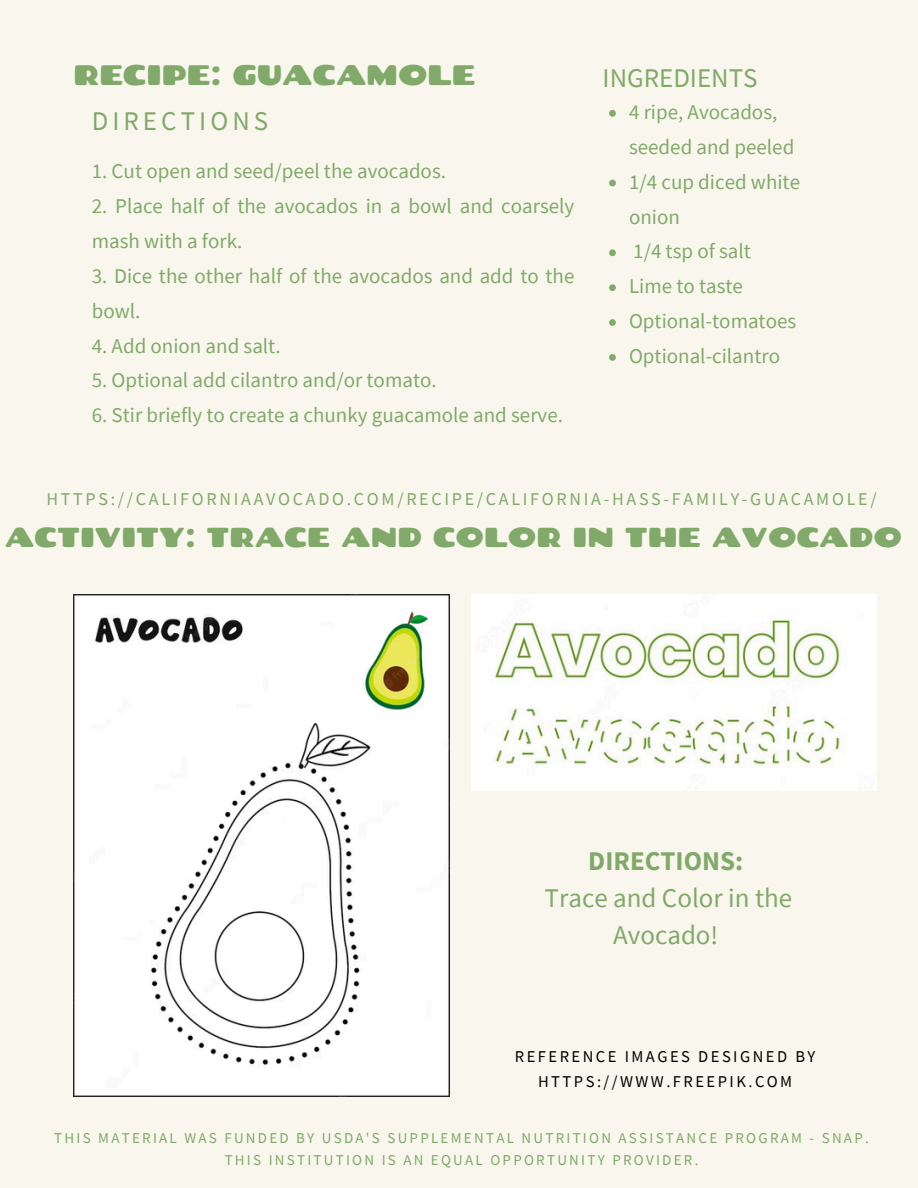
<style>
.page{position:relative;width:918px;height:1188px;background:#f9f7ed}
.page>*{position:absolute;margin:0;border:0;box-sizing:border-box;transform-origin:0 0}
.t1{font:28.2px "Chango";color:#81a969}
.t2{font:27.45px "Chango";color:#81a969}
.t3{font:27px/37.2px "Source Sans Pro";color:#81a969;text-align:center}
.t4{font:700 27px "Source Sans Pro";color:#81a969}
.t5{font:27px "Source Sans Pro";letter-spacing:.15em;color:#81a969}
.t6{font:21px/34.8px "Source Sans Pro";color:#81a969}
.t7{font:18px "Source Sans Pro";letter-spacing:.15em;color:#81a969}
.t8{font:16.5px/24.8px "Source Sans Pro";letter-spacing:.15em;color:#000;text-align:center}
.t9{font:15px/21.3px "Source Sans Pro";letter-spacing:.15em;color:#81a969;text-align:center}
</style>
<div class="page">
<img style="left:471px;top:595px;width:405px;height:195px">
<img style="left:74px;top:595px;width:375px;height:501px">
<svg style="left:609px;top:110px;width:7px;height:7px"></svg>
<svg style="left:609px;top:180px;width:7px;height:6px"></svg>
<svg style="left:609px;top:249px;width:7px;height:7px"></svg>
<svg style="left:609px;top:284px;width:7px;height:7px"></svg>
<svg style="left:609px;top:319px;width:7px;height:7px"></svg>
<svg style="left:609px;top:354px;width:7px;height:7px"></svg>
<h1 class="t1" style="left:74px;top:57px;width:404px">RECIPE: GUACAMOLE</h1>
<h1 class="t5" style="left:92px;top:103px;width:178px">DIRECTIONS</h1>
<p class="t6" style="left:92px;top:153px;width:356px">1. Cut open and seed/peel the avocados.</p>
<p class="t6" style="left:92px;top:188px;width:484px">2. Place half of the avocados in a bowl and coarsely mash with a fork.</p>
<p class="t6" style="left:92px;top:258px;width:484px">3. Dice the other half of the avocados and add to the bowl.</p>
<p class="t6" style="left:92px;top:328px;width:190px">4. Add onion and salt.</p>
<p class="t6" style="left:92px;top:363px;width:346px">5. Optional add cilantro and/or tomato.</p>
<p class="t6" style="left:92px;top:397px;width:473px">6. Stir briefly to create a chunky guacamole and serve.</p>
<h3 class="t3" style="left:603px;top:59px;width:157px">INGREDIENTS</h3>
<p class="t6" style="left:629px;top:94px;width:167px">4 ripe, Avocados, seeded and peeled</p>
<p class="t6" style="left:629px;top:164px;width:173px">1/4 cup diced white onion</p>
<p class="t6" style="left:633px;top:234px;width:119px">1/4 tsp of salt</p>
<p class="t6" style="left:629px;top:268px;width:116px">Lime to taste</p>
<p class="t6" style="left:629px;top:303px;width:169px">Optional-tomatoes</p>
<h1 class="t6" style="left:629px;top:338px;width:153px">Optional-cilantro</h1>
<p class="t7" style="left:46px;top:487px;width:832px">HTTPS://CALIFORNIAAVOCADO.COM/RECIPE/CALIFORNIA-HASS-FAMILY-GUACAMOLE/</p>
<h4 class="t2" style="left:5px;top:519px;width:899px">ACTIVITY: TRACE AND COLOR IN THE AVOCADO</h4>
<p class="t4" style="left:588px;top:843px;width:157px">DIRECTIONS:</p>
<p class="t3" style="left:545px;top:879px;width:249px">Trace and Color in the<br>Avocado!</p>
<p class="t8" style="left:515px;top:1044px;width:302px">REFERENCE IMAGES DESIGNED BY<br>HTTPS://WWW.FREEPIK.COM</p>
<h1 class="t9" style="left:54px;top:1127px;width:816px">THIS MATERIAL WAS FUNDED BY USDA'S SUPPLEMENTAL NUTRITION ASSISTANCE PROGRAM - SNAP.<br>THIS INSTITUTION IS AN EQUAL OPPORTUNITY PROVIDER.</h1>
</div>
